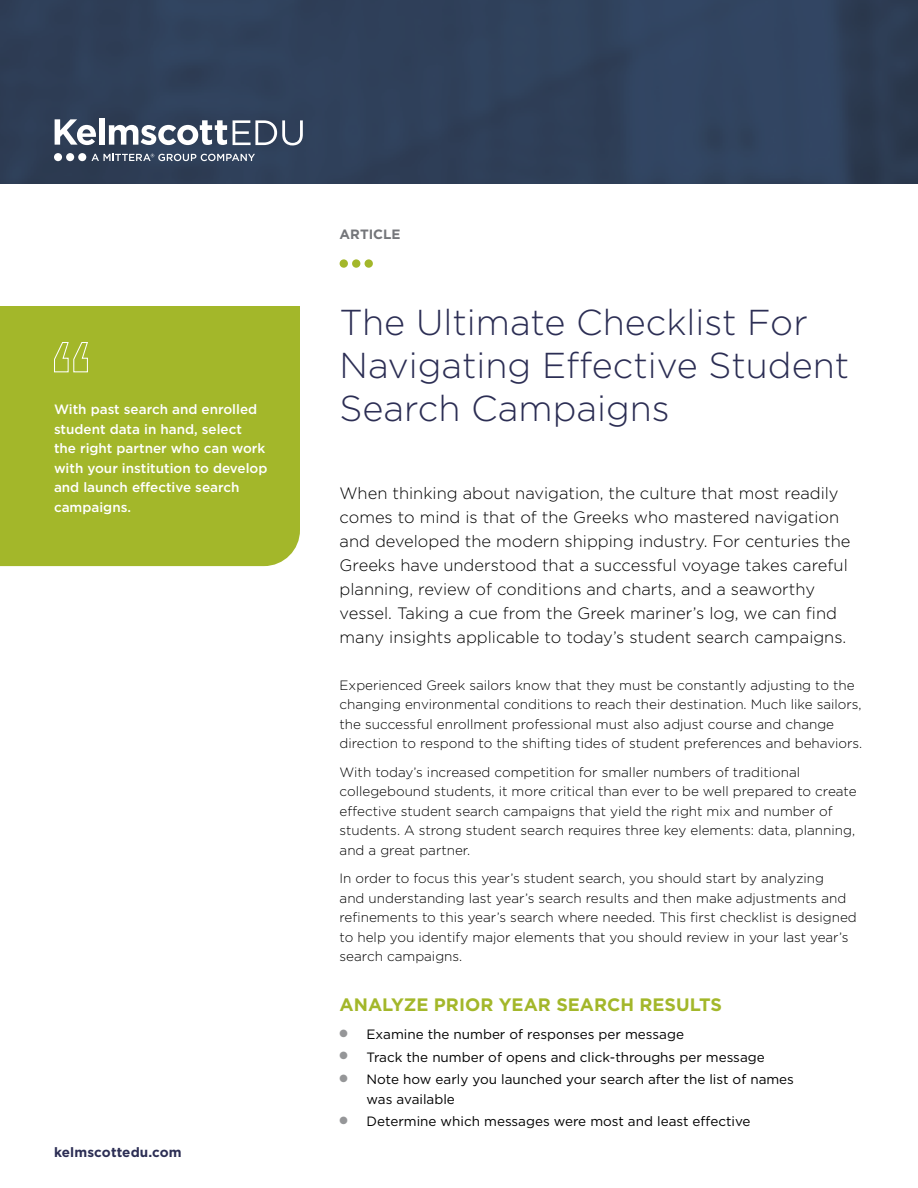
<style>
.page{position:relative;width:918px;height:1188px;background:#fff}
.page>*{position:absolute;margin:0;border:0;box-sizing:border-box;transform-origin:0 0}
.t1{font:300 36px/43.2px "Gotham";color:#2c2e54}
.t2{font:700 18px "Gotham";color:#a3b72a}
.t3{font:300 16.5px/24px "Gotham";color:#000}
.t4{font:300 13.5px/19.5px "Gotham";color:#000}
.t5{font:13.5px/19.5px "Gotham";color:#000}
.t6{font:500 13.5px/19.5px "Gotham";color:#fff}
.t7{font:700 13.5px "Gotham";letter-spacing:.01em;color:#2c2e54}
.t8{font:700 13.5px "Gotham";color:#74767a}
</style>
<div class="page">
<img style="left:0;top:0;width:918px;height:184px">
<svg style="left:55px;top:119px;width:41px;height:26px"></svg>
<div style="left:99px;top:118px;width:6px;height:27px;background:#fff"></div>
<svg style="left:109px;top:120px;width:118px;height:25px"></svg>
<div style="left:78px;top:153px;width:8px;height:8px;background:#fff;border-radius:50%"></div>
<div style="left:66px;top:153px;width:8px;height:8px;background:#fff;border-radius:50%"></div>
<div style="left:54px;top:153px;width:8px;height:8px;background:#fff;border-radius:50%"></div>
<svg style="left:92px;top:154px;width:163px;height:7px"></svg>
<svg style="left:233px;top:120px;width:70px;height:25px"></svg>
<div style="left:365px;top:259px;width:8px;height:9px;background:#a3b72a;border-radius:50%"></div>
<div style="left:352px;top:259px;width:8px;height:9px;background:#a3b72a;border-radius:50%"></div>
<div style="left:340px;top:259px;width:8px;height:9px;background:#a3b72a;border-radius:50%"></div>
<div style="left:0;top:306px;width:300px;height:260px;background:#a3b72a"></div>
<svg style="left:53px;top:341px;width:36px;height:32px"></svg>
<p class="t6" style="left:54px;top:400px;width:215px">With past search and enrolled student data in hand, select<br>the right partner who can work with your institution to develop and launch effective search campaigns.</p>
<p class="t7" style="left:54px;top:1143px;width:129px">kelmscottedu.com</p>
<p class="t8" style="left:340px;top:225px;width:63px">ARTICLE</p>
<h1 class="t1" style="left:340px;top:300px;width:511px">The Ultimate Checklist For<br>Navigating Effective Student<br>Search Campaigns</h1>
<p class="t3" style="left:340px;top:481px;width:512px">When thinking about navigation, the culture that most readily comes to mind is that of the Greeks who mastered navigation and developed the modern shipping industry. For centuries the Greeks have understood that a successful voyage takes careful planning, review of conditions and charts, and a seaworthy vessel. Taking a cue from the Greek mariner’s log, we can find many insights applicable to today’s student search campaigns.</p>
<p class="t4" style="left:340px;top:675px;width:524px">Experienced Greek sailors know that they must be constantly adjusting to the changing environmental conditions to reach their destination. Much like sailors, the successful enrollment professional must also adjust course and change direction to respond to the shifting tides of student preferences and behaviors.</p>
<p class="t4" style="left:340px;top:762px;width:519px">With today’s increased competition for smaller numbers of traditional collegebound students, it more critical than ever to be well prepared to create effective student search campaigns that yield the right mix and number of students. A strong student search requires three key elements: data, planning, and a great partner.</p>
<p class="t4" style="left:340px;top:868px;width:519px">In order to focus this year’s student search, you should start by analyzing<br>and understanding last year’s search results and then make adjustments and refinements to this year’s search where needed. This first checklist is designed to help you identify major elements that you should review in your last year’s search campaigns.</p>
<h2 class="t2" style="left:340px;top:992px;width:384px">ANALYZE PRIOR YEAR SEARCH RESULTS</h2>
<p class="t5" style="left:340px;top:1024px;width:346px"><sup>●</sup> Examine the number of responses per message</p>
<p class="t5" style="left:340px;top:1047px;width:427px"><sup>●</sup> Track the number of opens and click-throughs per message</p>
<p class="t5" style="left:367px;top:1069px;width:429px;text-indent:-27px"><sup>●</sup> Note how early you launched your search after the list of names was available</p>
<p class="t5" style="left:340px;top:1111px;width:412px"><sup>●</sup> Determine which messages were most and least effective</p>
</div>
